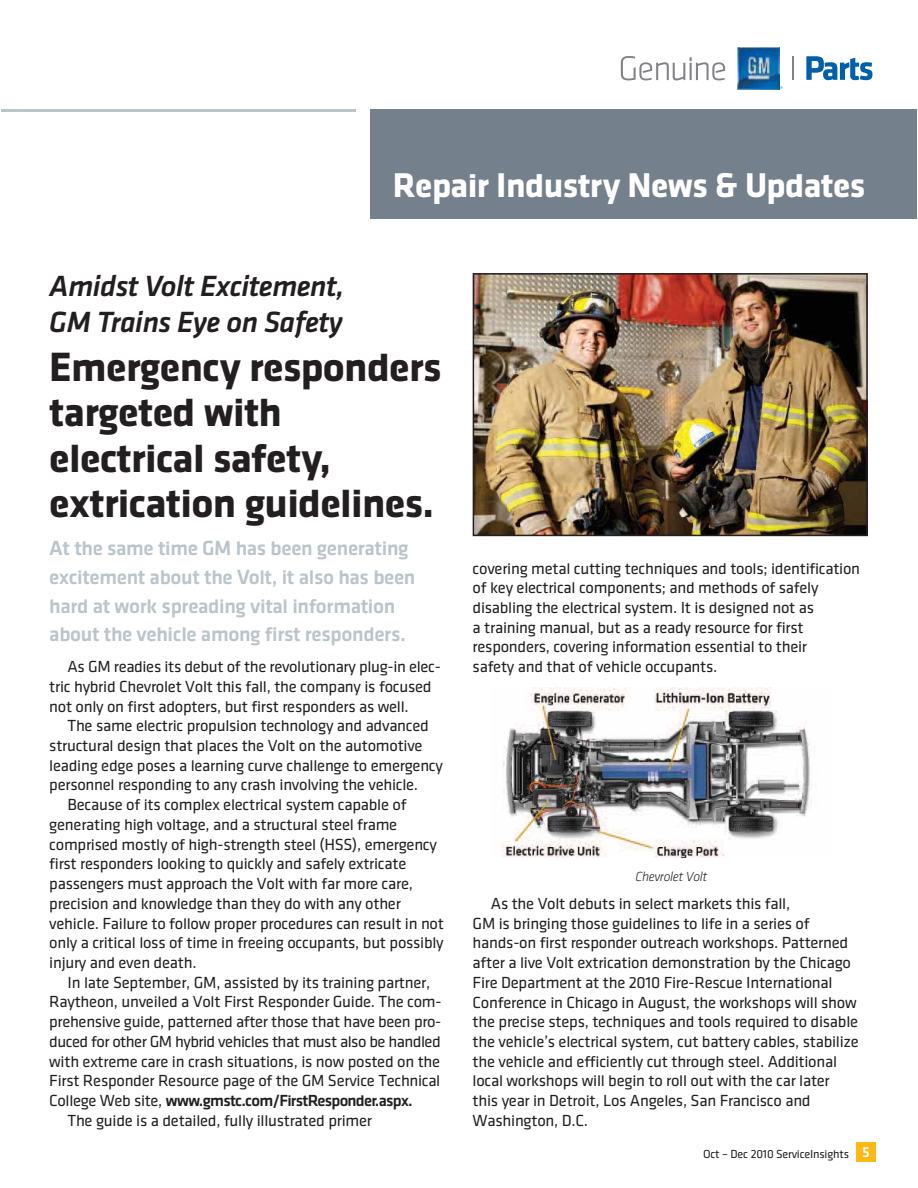
<style>
.page{position:relative;width:918px;height:1188px;background:#fff}
.page>*{position:absolute;margin:0;border:0;box-sizing:border-box;transform-origin:0 0}
.t1{font:42.45px/45.5px "Goodwrench Klavika Bold";letter-spacing:-.015em;color:#231f20}
.t2{font:35.7px "Goodwrench Klavika Bold";letter-spacing:-.015em;color:#fff}
.t3{font:italic 30.3px/36.5px "Goodwrench Klavika Medium";letter-spacing:-.015em;color:#231f20}
.t4{font:21.3px/28.8px "Goodwrench Klavika Medium";letter-spacing:-.015em;color:#bac4c9}
.t5{font:16.65px/19.8px "Goodwrench Klavika Regular";letter-spacing:-.015em;color:#231f20}
.t6{font:16.65px "Goodwrench Klavika Medium";letter-spacing:-.045em;color:#231f20}
.t7{font:italic 13.65px "Goodwrench Klavika Light";letter-spacing:-.03em;color:#231f20}
.t8{font:12.15px "Goodwrench Klavika Regular";letter-spacing:-.015em;color:#231f20}
.s1{font-family:"Goodwrench Klavika Regular"}
.s2{font-family:"Goodwrench Klavika Medium";font-size:15.15px;color:#fff}
</style>
<div class="page">
<hr style="left:2px;top:109px;width:354px;height:3px;background:#bac4c9">
<div style="left:370px;top:109px;width:546px;height:109px;background:#74808c"></div>
<svg style="left:792px;top:56px;width:1px;height:24px"></svg>
<img style="left:738px;top:48px;width:41px;height:41px">
<svg style="left:806px;top:56px;width:66px;height:24px"></svg>
<svg style="left:621px;top:56px;width:104px;height:24px"></svg>
<img style="left:476px;top:276px;width:389px;height:257px">
<div style="left:473px;top:273px;width:395px;height:263px;border:2px solid #231f20"></div>
<img style="left:502px;top:688px;width:310px;height:169px">
<div style="left:856px;top:1142px;width:19px;height:20px;background:#fdb813"></div>
<h2 class="t2" style="left:393px;top:174px;width:474px">Repair Industry News &amp; Updates</h2>
<h3 class="t3" style="left:49px;top:270px;width:297px">Amidst Volt Excitement,<br>GM Trains Eye on Safety</h3>
<h1 class="t1" style="left:49px;top:349px;width:394px">Emergency responders targeted with electrical safety, extrication guidelines.</h1>
<p class="t4" style="left:49px;top:536px;width:368px">At the same time GM has been generating excitement about the Volt, it also has been hard at work spreading vital information about the vehicle among first responders.</p>
<p class="t5" style="left:49px;top:659px;width:393px;text-indent:18px">As GM readies its debut of the revolutionary plug-in elec&shy;tric hybrid Chevrolet Volt this fall, the company is focused not only on first adopters, but first responders as well.</p>
<p class="t5" style="left:68px;top:718px;width:363px">The same electric propulsion technology and advanced</p>
<p class="t5" style="left:49px;top:738px;width:375px">structural design that places the Volt on the automotive</p>
<p class="t5" style="left:49px;top:757px;width:395px">leading edge poses a learning curve challenge to emergency</p>
<p class="t5" style="left:49px;top:777px;width:370px">personnel responding to any crash involving the vehicle.</p>
<p class="t5" style="left:68px;top:797px;width:341px">Because of its complex electrical system capable of</p>
<p class="t5" style="left:49px;top:816px;width:350px">generating high voltage, and a structural steel frame</p>
<p class="t5" style="left:49px;top:836px;width:389px">comprised mostly of high-strength steel (HSS), emergency</p>
<p class="t5" style="left:49px;top:856px;width:359px">first responders looking to quickly and safely extricate</p>
<p class="t5" style="left:49px;top:876px;width:365px">passengers must approach the Volt with far more care,</p>
<p class="t5" style="left:49px;top:895px;width:353px">precision and knowledge than they do with any other</p>
<p class="t5" style="left:49px;top:915px;width:396px">vehicle. Failure to follow proper procedures can result in not</p>
<p class="t5" style="left:49px;top:935px;width:396px">only a critical loss of time in freeing occupants, but possibly</p>
<p class="t5" style="left:49px;top:955px;width:149px">injury and even death.</p>
<p class="t5" style="left:68px;top:974px;width:364px">In late September, GM, assisted by its training partner,</p>
<p class="t5" style="left:49px;top:994px;width:394px">Raytheon, unveiled a Volt First Responder Guide. The com-</p>
<p class="t5" style="left:49px;top:1014px;width:394px">prehensive guide, patterned after those that have been pro-</p>
<p class="t5" style="left:49px;top:1033px;width:393px">duced for other GM hybrid vehicles that must also be handled</p>
<p class="t5" style="left:49px;top:1053px;width:392px">with extreme care in crash situations, is now posted on the</p>
<p class="t5" style="left:49px;top:1073px;width:393px">First Responder Resource page of the GM Service Technical</p>
<p class="t6" style="left:49px;top:1095px;width:365px"><span class="s1">College Web site,</span> www.gmstc.com/FirstResponder.aspx.</p>
<p class="t5" style="left:68px;top:1112px;width:306px">The guide is a detailed, fully illustrated primer</p>
<p class="t5" style="left:473px;top:560px;width:389px">covering metal cutting techniques and tools; identification of key electrical components; and methods of safely disabling the electrical system. It is designed not as<br>a training manual, but as a ready resource for first responders, covering information essential to their<br>safety and that of vehicle occupants.</p>
<p class="t7" style="left:636px;top:871px;width:73px">Chevrolet Volt</p>
<p class="t5" style="left:473px;top:895px;width:388px;text-indent:18px">As the Volt debuts in select markets this fall,<br>GM is bringing those guidelines to life in a series of hands-on first responder outreach workshops. Patterned after a live Volt extrication demonstration by the Chicago Fire Department at the 2010 Fire-Rescue International Conference in Chicago in August, the workshops will show the precise steps, techniques and tools required to disable the vehicle’s electrical system, cut battery cables, stabilize the vehicle and efficiently cut through steel. Additional local workshops will begin to roll out with the car later this year in Detroit, Los Angeles, San Francisco and Washington, D.C.</p>
<p class="t8" style="left:703px;top:1150px;width:168px">Oct – Dec 2010 ServiceInsights <span class="s2">5</span></p>
</div>
